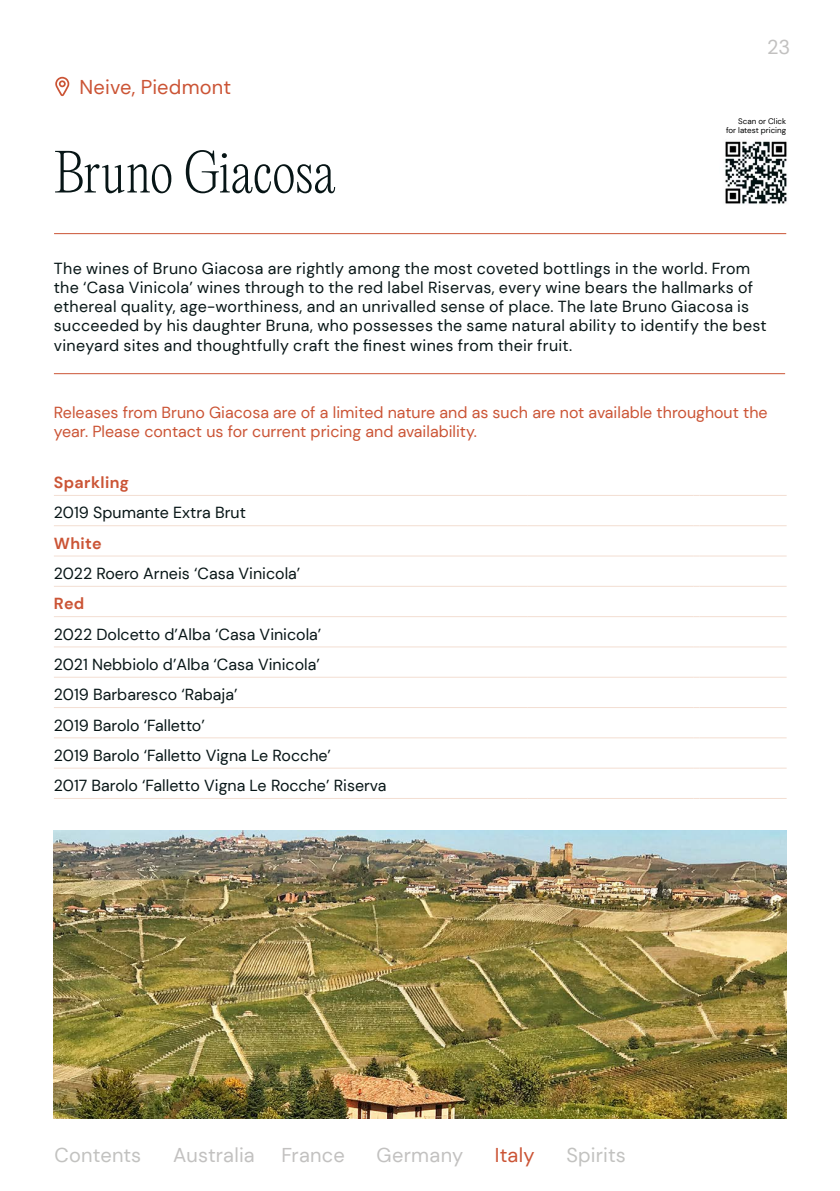
<style>
.page{position:relative;width:840px;height:1191px;background:#fff}
.page>*{position:absolute;margin:0;border:0;box-sizing:border-box;transform-origin:0 0}
.t1{font:200 52px "PP Editorial New";color:#071516}
.t2{font:20px "DM Sans";letter-spacing:.005em;color:#c2c1c0}
.t3{font:20px "DM Sans";letter-spacing:.005em;color:#cb5435}
.t4{font:20px "DM Sans";letter-spacing:.005em;color:#c2c2c0}
.t5{font:16px/30.2px "DM Sans";letter-spacing:.015em;color:#071516}
.t6{font:16px/19.2px "DM Sans";color:#cb5435}
.t7{font:700 16px "DM Sans";letter-spacing:.025em;color:#cb5435}
.t8{font:8px/9.6px "DM Sans";color:#000;text-align:right}
</style>
<div class="page">
<svg style="left:55px;top:77px;width:14px;height:19px"></svg>
<hr style="left:54px;top:233px;width:731px;height:1px;background:#cb5435">
<img style="left:54px;top:831px;width:731px;height:288px">
<img style="left:725px;top:141px;width:62px;height:63px">
<hr style="left:54px;top:373px;width:730px;height:1px;background:#cb5435">
<hr style="left:54px;top:495px;width:473px;height:1px;background:#f3ded2">
<hr style="left:527px;top:495px;width:166px;height:1px;background:#f3ded2">
<hr style="left:699px;top:495px;width:87px;height:1px;background:#f3ded2">
<hr style="left:54px;top:525px;width:473px;height:1px;background:#f3ded2">
<hr style="left:527px;top:525px;width:166px;height:1px;background:#f3ded2">
<hr style="left:699px;top:525px;width:87px;height:1px;background:#f3ded2">
<hr style="left:54px;top:555px;width:473px;height:1px;background:#f3ded2">
<hr style="left:527px;top:555px;width:166px;height:1px;background:#f3ded2">
<hr style="left:699px;top:555px;width:87px;height:1px;background:#f3ded2">
<hr style="left:54px;top:586px;width:473px;height:1px;background:#f3ded2">
<hr style="left:527px;top:586px;width:166px;height:1px;background:#f3ded2">
<hr style="left:699px;top:586px;width:87px;height:1px;background:#f3ded2">
<hr style="left:54px;top:616px;width:473px;height:1px;background:#f3ded2">
<hr style="left:527px;top:616px;width:166px;height:1px;background:#f3ded2">
<hr style="left:699px;top:616px;width:87px;height:1px;background:#f3ded2">
<hr style="left:54px;top:646px;width:473px;height:1px;background:#f3ded2">
<hr style="left:527px;top:646px;width:166px;height:1px;background:#f3ded2">
<hr style="left:699px;top:646px;width:87px;height:1px;background:#f3ded2">
<hr style="left:54px;top:676px;width:473px;height:1px;background:#f3ded2">
<hr style="left:527px;top:676px;width:166px;height:1px;background:#f3ded2">
<hr style="left:699px;top:676px;width:87px;height:1px;background:#f3ded2">
<hr style="left:54px;top:707px;width:473px;height:1px;background:#f3ded2">
<hr style="left:527px;top:707px;width:166px;height:1px;background:#f3ded2">
<hr style="left:699px;top:707px;width:87px;height:1px;background:#f3ded2">
<hr style="left:54px;top:737px;width:473px;height:1px;background:#f3ded2">
<hr style="left:527px;top:737px;width:166px;height:1px;background:#f3ded2">
<hr style="left:699px;top:737px;width:87px;height:1px;background:#f3ded2">
<hr style="left:54px;top:767px;width:473px;height:1px;background:#f3ded2">
<hr style="left:527px;top:767px;width:166px;height:1px;background:#f3ded2">
<hr style="left:699px;top:767px;width:87px;height:1px;background:#f3ded2">
<hr style="left:54px;top:798px;width:473px;height:1px;background:#f3ded2">
<hr style="left:527px;top:798px;width:166px;height:1px;background:#f3ded2">
<hr style="left:699px;top:798px;width:87px;height:1px;background:#f3ded2">
<p class="t3" style="left:79px;top:75px;width:153px">Neive, Piedmont</p>
<h1 class="t1" style="left:54px;top:137px;width:282px">Bruno Giacosa</h1>
<p class="t2" style="left:766px;top:34px;width:25px">23</p>
<p class="t8" style="left:725px;top:116px;width:62px">Scan or Click for latest pricing</p>
<p class="t5" style="left:54px;top:258px;width:714px;line-height:19.2px">The wines of Bruno Giacosa are rightly among the most coveted bottlings in the world. From the ‘Casa Vinicola’ wines through to the red label Riservas, every wine bears the hallmarks of ethereal quality, age-worthiness, and an unrivalled sense of place. The late Bruno Giacosa is succeeded by his daughter Bruna, who possesses the same natural ability to identify the best vineyard sites and thoughtfully craft the finest wines from their fruit.</p>
<p class="t6" style="left:54px;top:403px;width:715px">Releases from Bruno Giacosa are of a limited nature and as such are not available throughout the year. Please contact us for current pricing and availability.</p>
<p class="t7" style="left:54px;top:472px;width:77px">Sparkling</p>
<p class="t5" style="left:54px;top:497px;width:193px">2019 Spumante Extra Brut</p>
<p class="t7" style="left:54px;top:533px;width:49px">White</p>
<p class="t5" style="left:54px;top:558px;width:248px">2022 Roero Arneis ‘Casa Vinicola’</p>
<p class="t7" style="left:54px;top:593px;width:32px">Red</p>
<p class="t5" style="left:54px;top:619px;width:334px">2022 Dolcetto d’Alba ‘Casa Vinicola’<br>2021 Nebbiolo d’Alba ‘Casa Vinicola’<br>2019 Barbaresco ‘Rabaja’<br>2019 Barolo ‘Falletto’<br>2019 Barolo ‘Falletto Vigna Le Rocche’<br>2017 Barolo ‘Falletto Vigna Le Rocche’ Riserva</p>
<p class="t4" style="left:55px;top:1142px;width:88px">Contents</p>
<p class="t2" style="left:173px;top:1142px;width:83px">Australia</p>
<p class="t2" style="left:281px;top:1142px;width:65px">France</p>
<p class="t2" style="left:376px;top:1142px;width:88px">Germany</p>
<p class="t3" style="left:494px;top:1142px;width:41px">Italy</p>
<p class="t4" style="left:566px;top:1142px;width:61px">Spirits</p>
</div>
